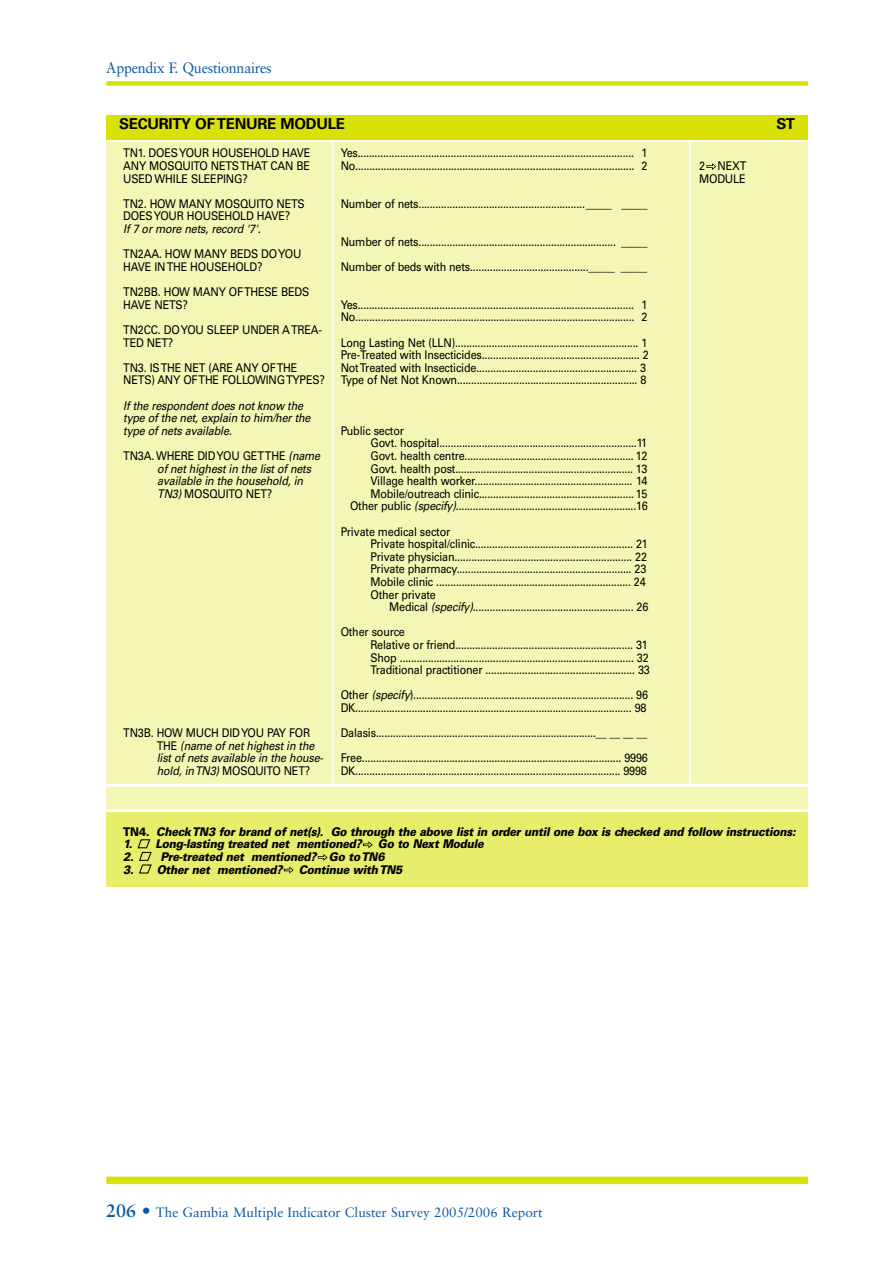
<style>
.page{position:relative;width:893px;height:1263px;background:#fff}
.page>*{position:absolute;margin:0;border:0;box-sizing:border-box;transform-origin:0 0}
.t1{font:15px "Sabon";letter-spacing:-.015em;color:#0a58a5;scale:.95 1}
.t2{font:700 15px "Univers";letter-spacing:-.015em;color:#000}
.t3{font:13.5px "Sabon";color:#0a58a5}
.t4{font:12px/12.6px "Univers";letter-spacing:-.015em;color:#000;scale:.9 1}
.t5{font:italic 12px/12.6px "Univers";letter-spacing:-.015em;color:#000;scale:.9 1}
.t6{font:italic 900 12px "Univers";letter-spacing:-.02em;color:#000;scale:.9 1}
.s1{font-style:normal}
.s2{font-style:italic}
.s3{font-weight:700;font-size:18px}
</style>
<div class="page">
<div style="left:106px;top:81px;width:702px;height:5px;background:#d9e109"></div>
<div style="left:106px;top:1176px;width:702px;height:8px;background:#d9e109"></div>
<div style="left:106px;top:117px;width:702px;height:770px;background:#f4f6b5"></div>
<div style="left:106px;top:812px;width:702px;height:75px;background:#e8ed6b"></div>
<div style="left:106px;top:115px;width:702px;height:26px;background:#d9e109"></div>
<svg style="left:284px;top:866px;width:10px;height:7px"></svg>
<svg style="left:318px;top:854px;width:10px;height:7px"></svg>
<svg style="left:363px;top:841px;width:10px;height:7px"></svg>
<svg style="left:138px;top:839px;width:14px;height:34px"></svg>
<svg style="left:706px;top:163px;width:10px;height:7px"></svg>
<hr style="left:106px;top:140px;width:702px;height:2px;background:#fff">
<hr style="left:332px;top:140px;width:2px;height:645px;background:#fff">
<hr style="left:689px;top:140px;width:2px;height:646px;background:#fff">
<hr style="left:106px;top:784px;width:702px;height:3px;background:#fff">
<hr style="left:106px;top:809px;width:702px;height:3px;background:#fff">
<p class="t1" style="left:106px;top:61px;width:176px">Appendix F. Questionnaires</p>
<p class="t2" style="left:119px;top:118px;width:227px">SECURITY OF TENURE MODULE</p>
<p class="t2" style="left:776px;top:118px;width:20px">ST</p>
<p class="t4" style="left:123px;top:148px;width:209px;text-align:justify">TN1. DOES YOUR HOUSEHOLD HAVE ANY MOSQUITO NETS THAT CAN BE USED WHILE SLEEPING?</p>
<p class="t4" style="left:123px;top:198px;width:203px">TN2. HOW MANY MOSQUITO NETS<br>DOES YOUR HOUSEHOLD HAVE?</p>
<p class="t5" style="left:123px;top:224px;width:154px">If 7 or more nets, record '7'.</p>
<p class="t4" style="left:123px;top:249px;width:199px">TN2AA. HOW MANY BEDS DO YOU<br>HAVE IN THE HOUSEHOLD?</p>
<p class="t4" style="left:123px;top:287px;width:208px">TN2BB. HOW MANY OF THESE BEDS<br>HAVE NETS?</p>
<p class="t4" style="left:123px;top:324px;width:222px">TN2CC. DO YOU SLEEP UNDER A TREA-<br>TED NET?</p>
<p class="t4" style="left:123px;top:362px;width:225px">TN3. IS THE NET (ARE ANY OF THE<br>NETS) ANY OF THE FOLLOWING TYPES?</p>
<p class="t5" style="left:123px;top:400px;width:209px">If the respondent does not know the type of the net, explain to him/her the type of nets available.</p>
<p class="t5" style="left:157px;top:450px;width:183px;text-indent:-34px"><span class="s1">TN3A. WHERE DID YOU GET THE</span> (name of net highest in the list of nets available in the household, in<br>TN3) <span class="s1">MOSQUITO NET?</span></p>
<p class="t5" style="left:157px;top:728px;width:187px;text-indent:-33px"><span class="s1">TN3B. HOW MUCH DID YOU PAY FOR<br>THE</span> (name of net highest in the list of nets available in the house&shy;hold, in TN3) <span class="s1">MOSQUITO NET?</span></p>
<p class="t4" style="left:341px;top:148px;width:342px">Yes.................................................................................................. 1<br>No................................................................................................... 2</p>
<p class="t4" style="left:341px;top:198px;width:342px">Number of nets..........................................................._____ _____</p>
<p class="t4" style="left:341px;top:230px;width:342px;line-height:25.2px">Number of nets...................................................................... _____<br>Number of beds with nets.........................................._____ _____</p>
<p class="t4" style="left:341px;top:299px;width:342px">Yes.................................................................................................. 1<br>No................................................................................................... 2</p>
<p class="t4" style="left:341px;top:337px;width:344px">Long Lasting Net (LLN)................................................................. 1<br>Pre-Treated with Insecticides........................................................ 2<br>Not Treated with Insecticide......................................................... 3<br>Type of Net Not Known................................................................ 8</p>
<p class="t4" style="left:341px;top:425px;width:72px">Public sector</p>
<p class="t4" style="left:370px;top:438px;width:309px">Govt. hospital......................................................................11</p>
<p class="t4" style="left:370px;top:450px;width:309px">Govt. health centre............................................................ 12</p>
<p class="t4" style="left:370px;top:463px;width:309px">Govt. health post............................................................... 13</p>
<p class="t4" style="left:370px;top:476px;width:309px">Village health worker........................................................ 14</p>
<p class="t4" style="left:370px;top:488px;width:309px">Mobile/outreach clinic....................................................... 15</p>
<p class="t4" style="left:350px;top:501px;width:332px">Other public <span class="s2">(specify)</span>................................................................16</p>
<p class="t4" style="left:370px;top:526px;width:310px;text-indent:-30px">Private medical sector<br>Private hospital/clinic........................................................ 21<br>Private physician............................................................... 22<br>Private pharmacy.............................................................. 23<br>Mobile clinic ..................................................................... 24<br>Other private</p>
<p class="t4" style="left:341px;top:595px;width:343px;line-height:25.2px;text-indent:48px">Medical <span class="s2">(specify)</span>......................................................... 26<br>Other source</p>
<p class="t4" style="left:370px;top:639px;width:312px">Relative or friend............................................................... 31<br>Shop ................................................................................... 32<br>Traditional practitioner ..................................................... 33</p>
<p class="t4" style="left:341px;top:690px;width:343px">Other <span class="s2">(specify</span>).............................................................................. 96<br>DK.................................................................................................. 98</p>
<p class="t4" style="left:341px;top:721px;width:343px;line-height:25.2px">Dalasis..............................................................................__ __ __ __<br>Free............................................................................................ 9996</p>
<p class="t4" style="left:341px;top:765px;width:342px">DK.............................................................................................. 9998</p>
<p class="t4" style="left:699px;top:161px;width:54px">2 NEXT<br>MODULE</p>
<p class="t6" style="left:123px;top:827px;width:749px"><span class="s1">TN4.</span> Check TN3 for brand of net(s). Go through the above list in order until one box is checked and follow instructions:</p>
<p class="t6" style="left:123px;top:840px;width:266px">1. Long-lasting treated net mentioned?</p>
<p class="t6" style="left:378px;top:840px;width:119px">Go to Next Module</p>
<p class="t6" style="left:123px;top:852px;width:292px">2. Pre-treated net mentioned? Go to TN6</p>
<p class="t6" style="left:123px;top:865px;width:178px">3. Other net mentioned?</p>
<p class="t6" style="left:299px;top:865px;width:117px">Continue with TN5</p>
<p class="t3" style="left:106px;top:1206px;width:438px"><span class="s3">206 •</span> The Gambia Multiple Indicator Cluster Survey 2005/2006 Report</p>
</div>
